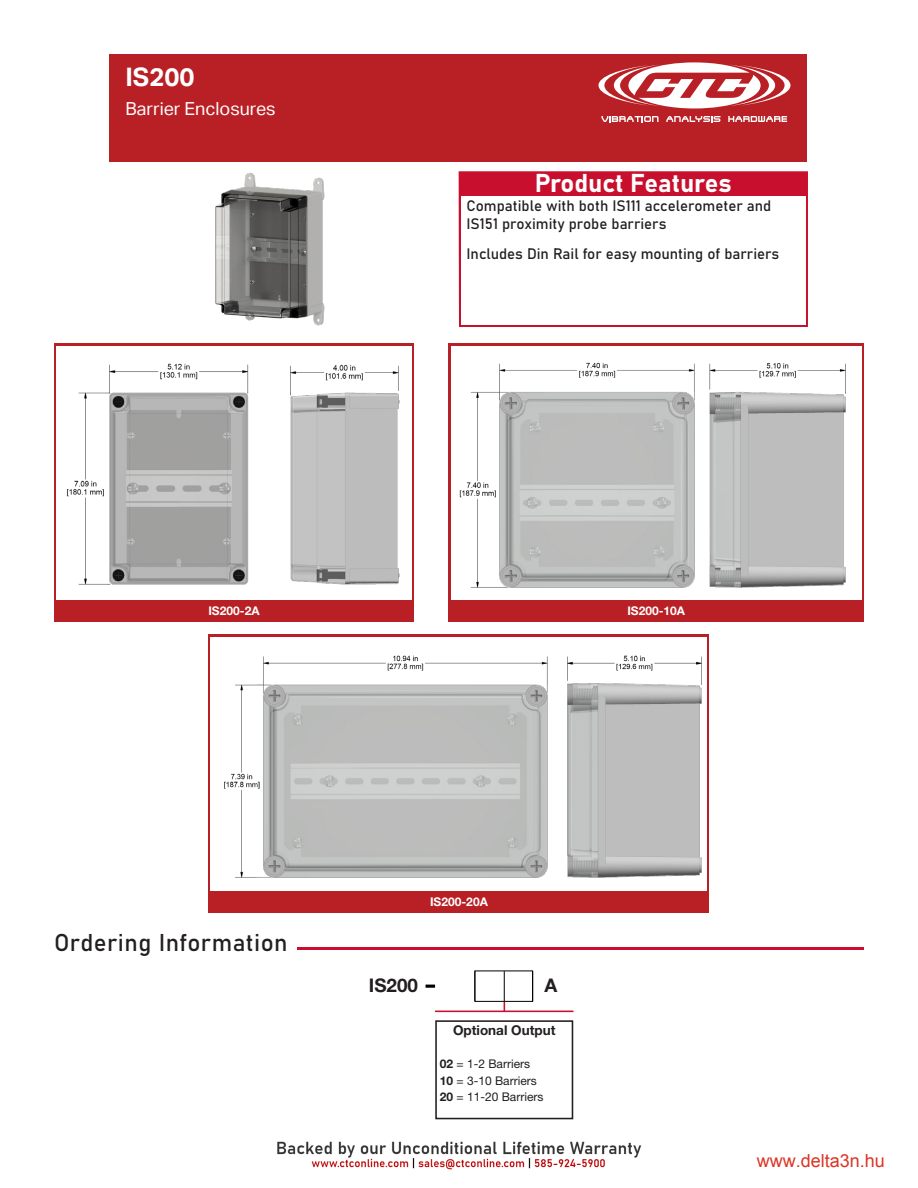
<style>
.page{position:relative;width:918px;height:1188px;background:#fff}
.page>*{position:absolute;margin:0;border:0;box-sizing:border-box;transform-origin:0 0}
.t1{font:25.5px "Bahnschrift";color:#fff}
.t2{font:700 25.5px "Aktiv Grotesk";color:#fff}
.t3{font:24px "Bahnschrift";letter-spacing:.02em;color:#231f20}
.t4{font:700 18.75px "Helvetica Neue LT Std";color:#231f20}
.t5{font:18px "Aktiv Grotesk";color:#fff}
.t6{font:18px "Arial";color:#db3425}
.t7{font:15px/18px "Bahnschrift";color:#231f20}
.t8{font:700 13.5px "Helvetica Neue LT Std";color:#231f20}
.t9{font:12px "Helvetica Neue LT Std";color:#231f20}
.t10{font:700 12px "Helvetica Neue LT Std";color:#fff}
.s1{font-weight:700}
</style>
<div class="page">
<img style="left:277px;top:1141px;width:365px;height:29px">
<div style="left:110px;top:54px;width:697px;height:108px;background:#b92025"></div>
<svg style="left:598px;top:62px;width:192px;height:46px"></svg>
<svg style="left:601px;top:116px;width:58px;height:6px"></svg>
<svg style="left:666px;top:116px;width:54px;height:6px"></svg>
<svg style="left:728px;top:116px;width:59px;height:6px"></svg>
<div style="left:54px;top:344px;width:360px;height:278px;background:#b92025"></div>
<div style="left:56px;top:346px;width:355px;height:254px;background:#fff"></div>
<img style="left:67px;top:363px;width:333px;height:222px">
<div style="left:459px;top:171px;width:349px;height:156px;background:#c8102e"></div>
<div style="left:461px;top:196px;width:345px;height:128px;background:#fff"></div>
<img style="left:215px;top:172px;width:110px;height:154px">
<hr style="left:435px;top:1011px;width:138px;height:1px;background:#c8102e">
<div style="left:474px;top:971px;width:59px;height:31px;background:#fff;border:1px solid #000"></div>
<hr style="left:474px;top:971px;width:1px;height:30px;background:#000">
<hr style="left:504px;top:971px;width:1px;height:30px;background:#000">
<hr style="left:532px;top:971px;width:1px;height:30px;background:#000">
<div style="left:435px;top:1020px;width:138px;height:99px;border:2px solid #231f20"></div>
<svg style="left:426px;top:985px;width:9px;height:3px"></svg>
<hr style="left:54px;top:947px;width:810px;height:3px;background:#c8102e">
<div style="left:54px;top:930px;width:243px;height:22px;background:#fff"></div>
<div style="left:448px;top:344px;width:416px;height:278px;background:#b92025"></div>
<div style="left:451px;top:346px;width:410px;height:254px;background:#fff"></div>
<img style="left:459px;top:362px;width:387px;height:226px">
<div style="left:208px;top:634px;width:502px;height:280px;background:#b92025"></div>
<div style="left:211px;top:637px;width:496px;height:254px;background:#fff"></div>
<img style="left:224px;top:655px;width:478px;height:222px">
<p class="t2" style="left:125px;top:62px;width:71px">IS200</p>
<p class="t5" style="left:125px;top:98px;width:152px">Barrier Enclosures</p>
<p class="t1" style="left:535px;top:163px;width:199px">Product Features</p>
<p class="t7" style="left:466px;top:196px;width:306px">Compatible with both IS111 accelerometer and<br>IS151 proximity probe barriers</p>
<p class="t7" style="left:466px;top:244px;width:314px">Includes Din Rail for easy mounting of barriers</p>
<p class="t10" style="left:208px;top:603px;width:53px">IS200-2A</p>
<p class="t10" style="left:627px;top:603px;width:59px">IS200-10A</p>
<p class="t3" style="left:54px;top:924px;width:235px">Ordering Information</p>
<p class="t10" style="left:430px;top:894px;width:59px">IS200-20A</p>
<p class="t4" style="left:369px;top:973px;width:51px">IS200</p>
<p class="t4" style="left:544px;top:973px;width:14px">A</p>
<p class="t8" style="left:453px;top:1022px;width:104px">Optional Output</p>
<p class="t9" style="left:440px;top:1057px;width:92px"><span class="s1">02</span> = 1-2 Barriers</p>
<p class="t9" style="left:440px;top:1073px;width:98px"><span class="s1">10</span> = 3-10 Barriers</p>
<p class="t9" style="left:440px;top:1090px;width:105px"><span class="s1">20</span> = 11-20 Barriers</p>
<p class="t6" style="left:757px;top:1148px;width:130px">www.delta3n.hu</p>
</div>
